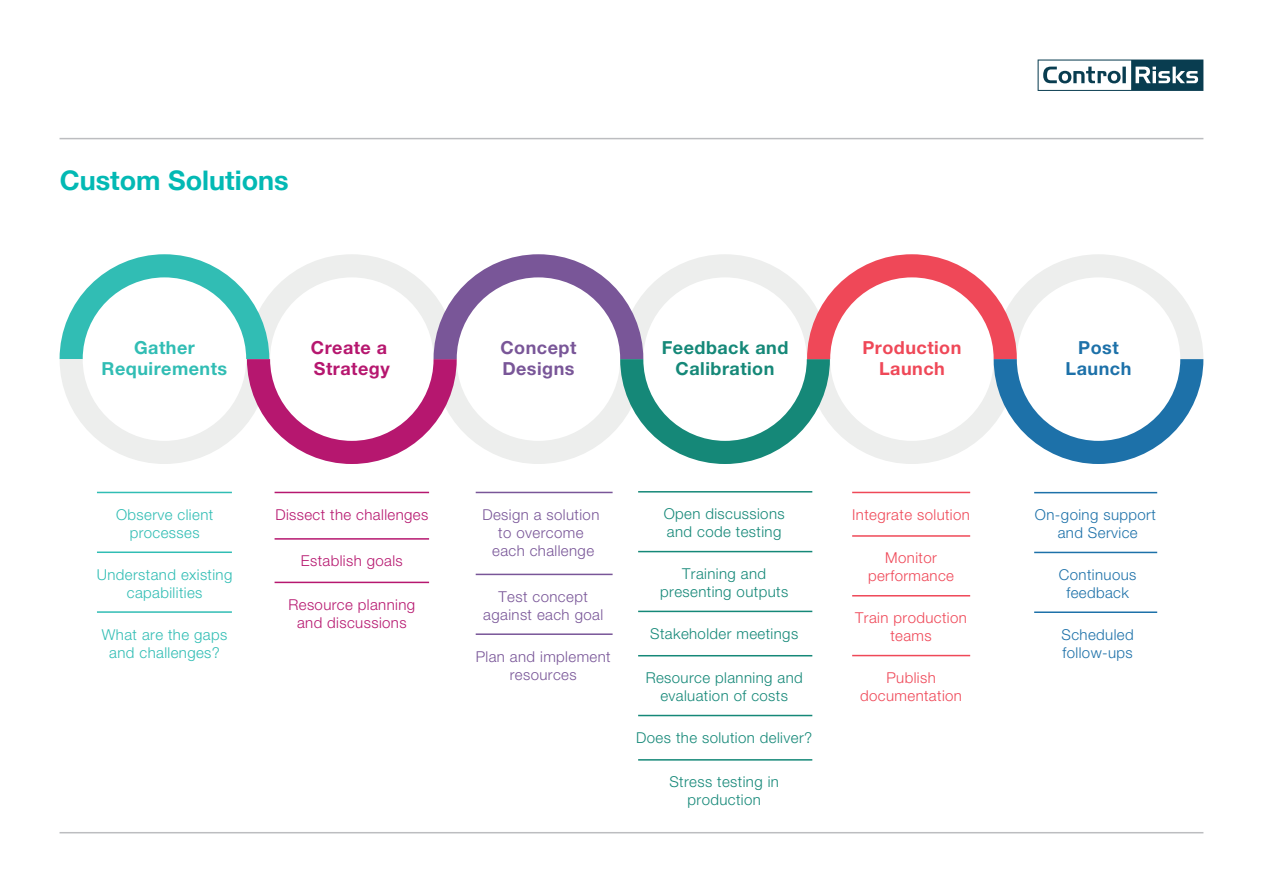
<style>
.page{position:relative;width:1263px;height:893px;background:#fff}
.page>*{position:absolute;margin:0;border:0;box-sizing:border-box;transform-origin:0 0}
.t1{font:700 27px "Helvetica Neue";color:#03b9b4}
.t2{font:700 18px/21.6px "Helvetica Neue LT Std";letter-spacing:.025em;color:#158878;text-align:center}
.t3{font:700 18px/21.6px "Helvetica Neue LT Std";letter-spacing:.025em;color:#31bdb4;text-align:center}
.t4{font:700 18px/21.6px "Helvetica Neue LT Std";letter-spacing:.025em;color:#ef4858;text-align:center}
.t5{font:700 18px/21.6px "Helvetica Neue LT Std";letter-spacing:.025em;color:#b6176f}
.t6{font:700 18px/21.6px "Helvetica Neue LT Std";letter-spacing:.025em;color:#795698}
.t7{font:700 18px/21.6px "Helvetica Neue LT Std";letter-spacing:.025em;color:#1d71a9;text-align:center}
.t8{font:300 15px/18px "Helvetica Neue LT Std";letter-spacing:.025em;color:#158878;text-align:center}
.t9{font:300 15px/18px "Helvetica Neue LT Std";letter-spacing:.025em;color:#795698;text-align:center}
.t10{font:300 15px/18px "Helvetica Neue LT Std";letter-spacing:.025em;color:#31bdb4;text-align:center}
.t11{font:300 15px/18px "Helvetica Neue LT Std";letter-spacing:.025em;color:#ef4858;text-align:center}
.t12{font:300 15px/18px "Helvetica Neue LT Std";letter-spacing:.025em;color:#b6176f;text-align:center}
.t13{font:300 15px/18px "Helvetica Neue LT Std";letter-spacing:.025em;color:#1d71a9;text-align:center}
</style>
<div class="page">
<hr style="left:97px;top:492px;width:135px;height:1px;background:#31bdb4">
<hr style="left:97px;top:551px;width:135px;height:2px;background:#31bdb4">
<hr style="left:97px;top:611px;width:135px;height:2px;background:#31bdb4">
<hr style="left:1034px;top:492px;width:123px;height:1px;background:#1d71a9">
<hr style="left:1034px;top:552px;width:123px;height:1px;background:#1d71a9">
<hr style="left:1034px;top:611px;width:123px;height:2px;background:#1d71a9">
<hr style="left:852px;top:492px;width:118px;height:1px;background:#ef4858">
<hr style="left:852px;top:535px;width:118px;height:2px;background:#ef4858">
<hr style="left:852px;top:595px;width:118px;height:1px;background:#ef4858">
<hr style="left:852px;top:655px;width:118px;height:1px;background:#ef4858">
<hr style="left:275px;top:492px;width:154px;height:1px;background:#b6176f">
<hr style="left:275px;top:538px;width:154px;height:2px;background:#b6176f">
<hr style="left:275px;top:582px;width:154px;height:1px;background:#b6176f">
<hr style="left:476px;top:492px;width:137px;height:1px;background:#795698">
<hr style="left:476px;top:574px;width:137px;height:1px;background:#795698">
<hr style="left:476px;top:633px;width:137px;height:2px;background:#795698">
<hr style="left:638px;top:491px;width:174px;height:2px;background:#158878">
<hr style="left:638px;top:551px;width:174px;height:1px;background:#158878">
<hr style="left:638px;top:611px;width:174px;height:1px;background:#158878">
<hr style="left:638px;top:655px;width:174px;height:1px;background:#158878">
<hr style="left:638px;top:715px;width:174px;height:1px;background:#158878">
<hr style="left:638px;top:759px;width:174px;height:2px;background:#158878">
<svg style="left:60px;top:254px;width:1143px;height:210px"></svg>
<hr style="left:60px;top:138px;width:1143px;height:1px;background:#bcbdc0">
<hr style="left:60px;top:832px;width:1143px;height:1px;background:#bcbdc0">
<svg style="left:1037px;top:60px;width:166px;height:31px"></svg>
<h1 class="t1" style="left:60px;top:159px;width:230px">Custom Solutions</h1>
<p class="t3" style="left:102px;top:336px;width:127px">Gather<br>Requirements</p>
<p class="t5" style="left:311px;top:336px;width:80px">Create a<br>Strategy</p>
<p class="t6" style="left:500px;top:336px;width:77px">Concept<br>Designs</p>
<p class="t2" style="left:662px;top:336px;width:128px">Feedback and<br>Calibration</p>
<p class="t4" style="left:862px;top:336px;width:101px">Production<br>Launch</p>
<p class="t7" style="left:1066px;top:336px;width:67px">Post<br>Launch</p>
<p class="t10" style="left:116px;top:505px;width:99px">Observe client processes</p>
<p class="t10" style="left:97px;top:565px;width:137px">Understand existing capabilities</p>
<p class="t10" style="left:102px;top:625px;width:127px">What are the gaps and challenges?</p>
<p class="t12" style="left:275px;top:505px;width:154px">Dissect the challenges</p>
<p class="t12" style="left:301px;top:552px;width:104px">Establish goals</p>
<p class="t12" style="left:288px;top:595px;width:128px">Resource planning and discussions</p>
<p class="t9" style="left:482px;top:505px;width:119px">Design a solution to overcome each challenge</p>
<p class="t9" style="left:483px;top:587px;width:121px">Test concept against each goal</p>
<p class="t9" style="left:476px;top:647px;width:136px">Plan and implement resources</p>
<p class="t8" style="left:664px;top:504px;width:123px;text-align:left">Open discussions and code testing</p>
<p class="t8" style="left:660px;top:564px;width:129px">Training and presenting outputs</p>
<p class="t8" style="left:650px;top:624px;width:150px">Stakeholder meetings</p>
<p class="t8" style="left:646px;top:669px;width:159px">Resource planning and evaluation of costs</p>
<p class="t8" style="left:636px;top:728px;width:177px">Does the solution deliver?</p>
<p class="t8" style="left:669px;top:773px;width:111px">Stress testing in production</p>
<p class="t11" style="left:852px;top:505px;width:119px">Integrate solution</p>
<p class="t11" style="left:868px;top:549px;width:88px">Monitor performance</p>
<p class="t11" style="left:855px;top:609px;width:113px">Train production teams</p>
<p class="t11" style="left:860px;top:668px;width:103px">Publish documentation</p>
<p class="t13" style="left:1035px;top:505px;width:122px">On-going support and Service</p>
<p class="t13" style="left:1059px;top:565px;width:79px">Continuous feedback</p>
<p class="t13" style="left:1061px;top:625px;width:74px;text-align:left">Scheduled follow-ups</p>
</div>
